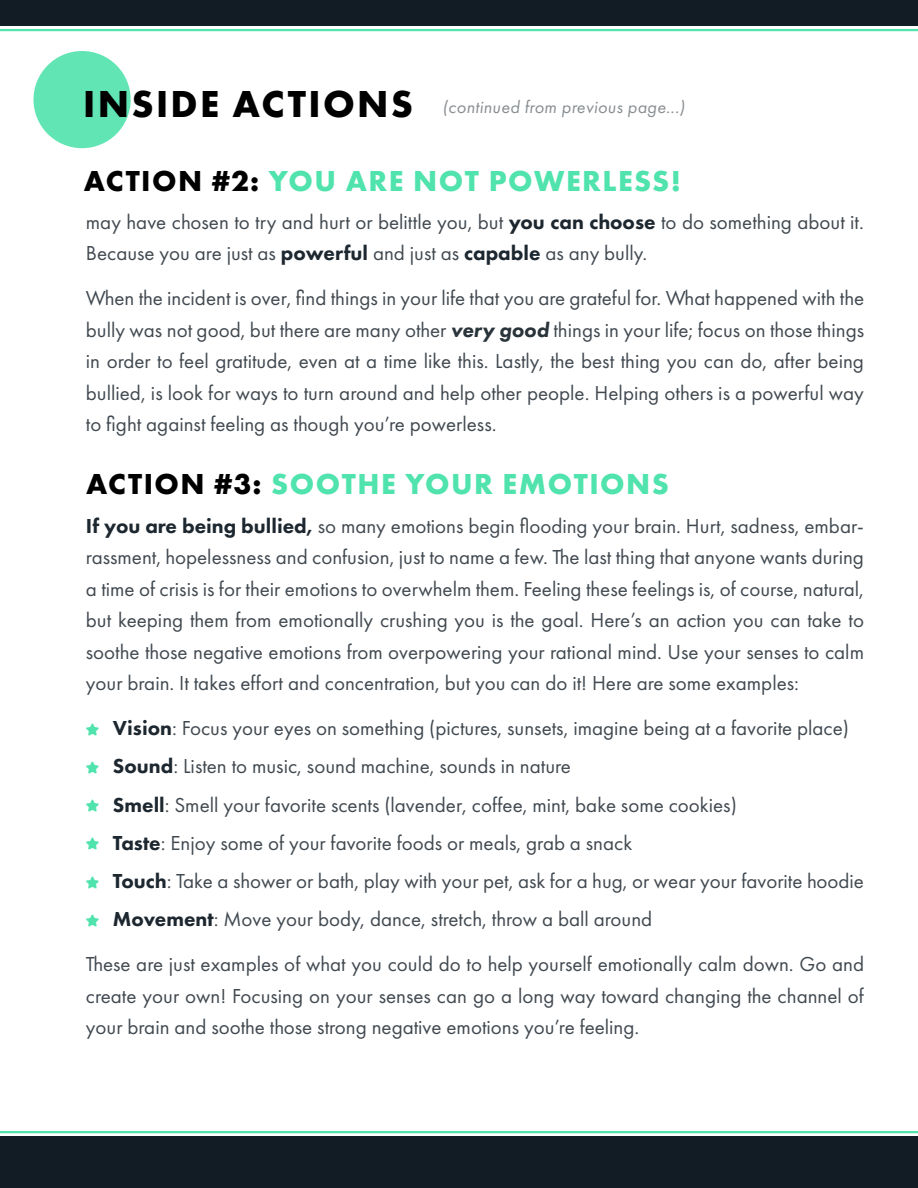
<style>
.page{position:relative;width:918px;height:1188px;background:#fff}
.page>*{position:absolute;margin:0;border:0;box-sizing:border-box;transform-origin:0 0}
.t1{font:700 30px "Futura PT";letter-spacing:.05em;color:#50e3ad}
.t2{font:21px/31.5px "Futura PT";color:#414950;text-align:justify}
.t3{font:italic 18px "Futura PT";letter-spacing:.02em;color:#888e92}
.s1{font-weight:700;font-style:normal;font-size:39px;color:#000}
.s2{color:#000}
.s3{font-weight:800;color:#1d272f}
.s4{font-weight:800;font-style:italic;color:#29333a}
</style>
<div class="page">
<div style="left:0;top:0;width:918px;height:26px;background:#111c24"></div>
<hr style="left:0;top:29px;width:918px;height:2px;background:#50e3ad">
<div style="left:0;top:1136px;width:918px;height:52px;background:#111c24"></div>
<hr style="left:0;top:1131px;width:918px;height:2px;background:#50e3ad">
<div style="left:33px;top:51px;width:98px;height:97px;background:#61e5b5;border-radius:50%"></div>
<p class="t3" style="left:83px;top:97px;width:603px"><span class="s1">INSIDE ACTIONS</span> (continued from previous page...)</p>
<h1 class="t1" style="left:84px;top:161px;width:599px"><span class="s2">ACTION #2:</span> YOU ARE NOT POWERLESS!</h1>
<p class="t2" style="left:86px;top:206px;width:780px">may have chosen to try and hurt or belittle you, but <span class="s3">you can choose</span> to do something about it.<br>Because you are just as <span class="s3">powerful</span> and just as <span class="s3">capable</span> as any bully.</p>
<p class="t2" style="left:86px;top:282px;width:780px">When the incident is over, find things in your life that you are grateful for. What happened with the bully was not good, but there are many other <span class="s4">very good</span> things in your life; focus on those things in order to feel gratitude, even at a time like this. Lastly, the best thing you can do, after being bullied, is look for ways to turn around and help other people. Helping others is a powerful way to fight against feeling as though you’re powerless.</p>
<h1 class="t1" style="left:86px;top:465px;width:584px"><span class="s2">ACTION #3:</span> SOOTHE YOUR EMOTIONS</h1>
<p class="t2" style="left:86px;top:510px;width:780px"><span class="s3">If you are being bullied,</span> so many emotions begin flooding your brain. Hurt, sadness, embar&shy;rassment, hopelessness and confusion, just to name a few. The last thing that anyone wants during a time of crisis is for their emotions to overwhelm them. Feeling these feelings is, of course, natural, but keeping them from emotionally crushing you is the goal. Here’s an action you can take to soothe those negative emotions from overpowering your rational mind. Use your senses to calm your brain. It takes effort and concentration, but you can do it! Here are some examples:</p>
<p class="t2" style="left:113px;top:709px;width:752px;line-height:38.2px;text-align:left"><span class="s3">Vision</span>: Focus your eyes on something (pictures, sunsets, imagine being at a favorite place)<br><span class="s3">Sound</span>: Listen to music, sound machine, sounds in nature<br><span class="s3">Smell</span>: Smell your favorite scents (lavender, coffee, mint, bake some cookies)<br><span class="s3">Taste</span>: Enjoy some of your favorite foods or meals, grab a snack<br><span class="s3">Touch</span>: Take a shower or bath, play with your pet, ask for a hug, or wear your favorite hoodie <span class="s3">Movement</span>: Move your body, dance, stretch, throw a ball around</p>
<p class="t2" style="left:86px;top:948px;width:780px">These are just examples of what you could do to help yourself emotionally calm down. Go and create your own! Focusing on your senses can go a long way toward changing the channel of your brain and soothe those strong negative emotions you’re feeling.</p>
</div>
